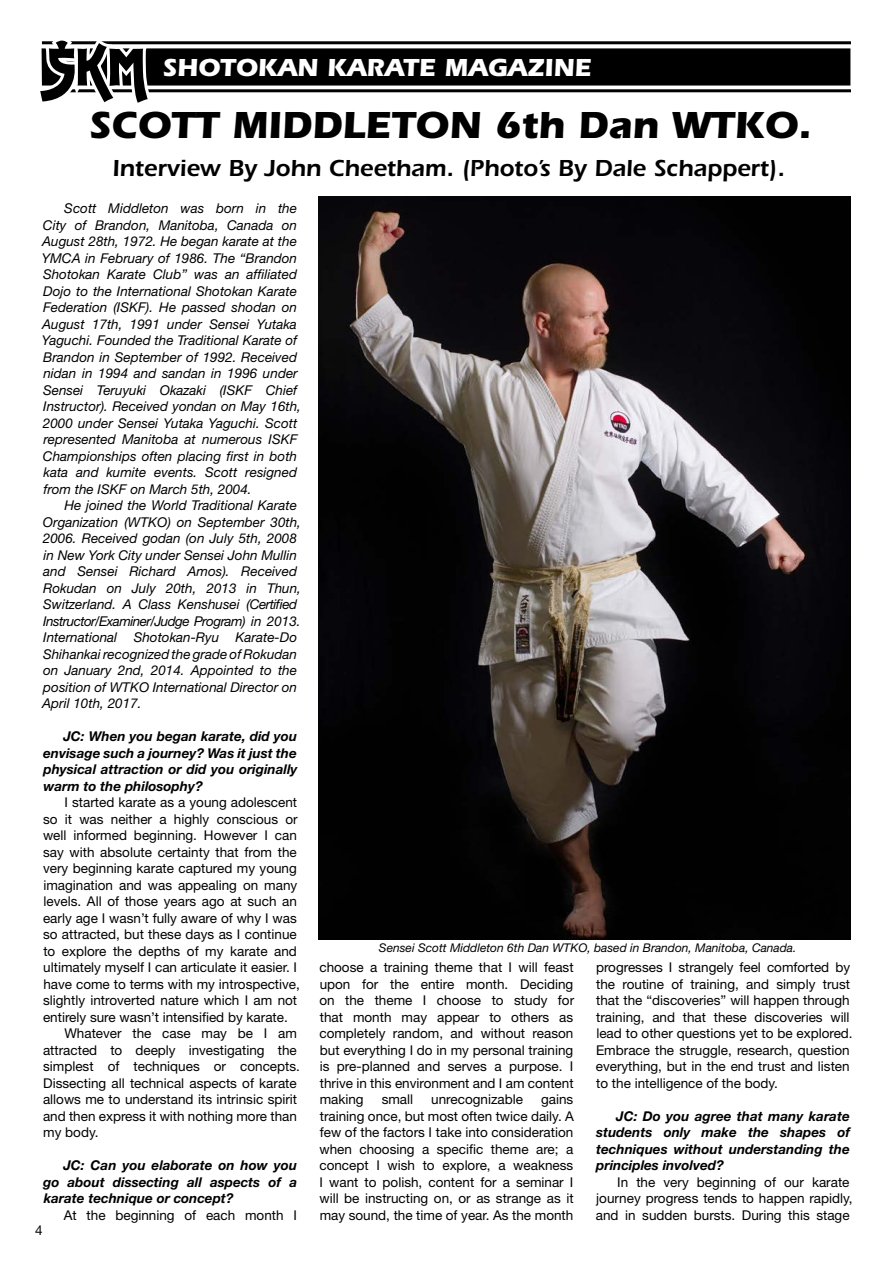
<style>
.page{position:relative;width:893px;height:1263px;background:#fff}
.page>*{position:absolute;margin:0;border:0;box-sizing:border-box;transform-origin:0 0}
.t1{font:700 39px "ITC Eras Std";color:#000}
.t2{font:700 25.5px "ITC Eras Std";color:#fff}
.t3{font:600 24px "ITC Eras Std";color:#000}
.t4{font:13.5px/16.5px "Helvetica Neue LT Std";color:#000;text-align:justify}
.t5{font:italic 13.5px/16.5px "Helvetica Neue LT Std";color:#000}
.t6{font:italic 700 13.5px/16.5px "Helvetica Neue LT Std";color:#000;text-align:justify}
.t7{font:italic 12px "Helvetica Neue LT Std";color:#000}
</style>
<div class="page">
<hr style="left:42px;top:89px;width:808px;height:3px;background:#000">
<hr style="left:42px;top:41px;width:808px;height:3px;background:#000">
<div style="left:42px;top:48px;width:808px;height:38px;background:#000"></div>
<svg style="left:40px;top:40px;width:114px;height:63px"></svg>
<img style="left:319px;top:197px;width:531px;height:742px">
<h2 class="t2" style="left:162px;top:52px;width:431px">SHOTOKAN KARATE MAGAZINE</h2>
<h1 class="t1" style="left:89px;top:102px;width:724px">SCOTT MIDDLETON 6th Dan WTKO.</h1>
<h3 class="t3" style="left:112px;top:154px;width:674px">Interview By John Cheetham. (Photo’s By Dale Schappert).</h3>
<p class="t5" style="left:42px;top:200px;width:261px;text-indent:22px">Scott Middleton was born in the City of Brandon, Manitoba, Canada on August 28th, 1972. He began karate at the YMCA in February of 1986. The “Brandon Shotokan Karate Club” was an affiliated Dojo to the International Shotokan Karate Federation (ISKF). He passed shodan on August 17th, 1991 under Sensei Yutaka Yaguchi. Founded the Traditional Karate of Brandon in September of 1992. Received nidan in 1994 and sandan in 1996 under Sensei Teruyuki Okazaki (ISKF Chief Instructor). Received yondan on May 16th, 2000 under Sensei Yutaka Yaguchi. Scott represented Manitoba at numerous ISKF Championships often placing first in both kata and kumite events. Scott resigned from the ISKF on March 5th, 2004.</p>
<p class="t5" style="left:42px;top:497px;width:260px;text-indent:22px">He joined the World Traditional Karate Organization (WTKO) on September 30th, 2006. Received godan (on July 5th, 2008 in New York City under Sensei John Mullin and Sensei Richard Amos). Received Rokudan on July 20th, 2013 in Thun, Switzerland. A Class Kenshusei (Certified Instructor/Examiner/Judge Program) in 2013.<br>International Shotokan-Ryu Karate-Do Shihankai recognized the grade of Rokudan on January 2nd, 2014. Appointed to the position of WTKO International Director on April 10th, 2017.</p>
<p class="t6" style="left:43px;top:728px;width:256px;text-indent:20px">JC: When you began karate, did you envisage such a journey? Was it just the physical attraction or did you originally warm to the philosophy?</p>
<p class="t4" style="left:64px;top:794px;width:234px">I started karate as a young adolescent</p>
<p class="t4" style="left:43px;top:810px;width:256px">so it was neither a highly conscious or</p>
<p class="t4" style="left:43px;top:827px;width:255px">well informed beginning. However I can</p>
<p class="t4" style="left:43px;top:843px;width:255px">say with absolute certainty that from the</p>
<p class="t4" style="left:43px;top:860px;width:255px">very beginning karate captured my young</p>
<p class="t4" style="left:43px;top:876px;width:255px">imagination and was appealing on many</p>
<p class="t4" style="left:44px;top:893px;width:255px">levels. All of those years ago at such an</p>
<p class="t4" style="left:43px;top:909px;width:255px">early age I wasn’t fully aware of why I was</p>
<p class="t4" style="left:43px;top:926px;width:255px">so attracted, but these days as I continue</p>
<p class="t4" style="left:43px;top:942px;width:255px">to explore the depths of my karate and</p>
<p class="t4" style="left:43px;top:959px;width:255px">ultimately myself I can articulate it easier. I</p>
<p class="t4" style="left:43px;top:975px;width:258px">have come to terms with my introspective,</p>
<p class="t4" style="left:43px;top:992px;width:256px">slightly introverted nature which I am not</p>
<p class="t4" style="left:43px;top:1008px;width:246px">entirely sure wasn’t intensified by karate.</p>
<p class="t4" style="left:64px;top:1025px;width:234px">Whatever the case may be I am</p>
<p class="t4" style="left:43px;top:1041px;width:255px">attracted to deeply investigating the</p>
<p class="t4" style="left:43px;top:1058px;width:258px">simplest of techniques or concepts.</p>
<p class="t4" style="left:43px;top:1074px;width:255px">Dissecting all technical aspects of karate</p>
<p class="t4" style="left:43px;top:1091px;width:256px">allows me to understand its intrinsic spirit</p>
<p class="t4" style="left:43px;top:1107px;width:255px">and then express it with nothing more than</p>
<p class="t4" style="left:43px;top:1124px;width:57px">my body.</p>
<p class="t6" style="left:43px;top:1157px;width:255px;text-indent:20px">JC: Can you elaborate on how you go about dissecting all aspects of a karate technique or concept?</p>
<p class="t4" style="left:64px;top:1206px;width:235px">At the beginning of each month I</p>
<p class="t4" style="left:35px;top:1222px;width:9px">4</p>
<p class="t7" style="left:379px;top:941px;width:419px">Sensei Scott Middleton 6th Dan WTKO, based in Brandon, Manitoba, Canada.</p>
<p class="t4" style="left:319px;top:959px;width:256px">choose a training theme that I will feast upon for the entire month. Deciding on the theme I choose to study for that month may appear to others as completely random, and without reason but everything I do in my personal training is pre-planned and serves a purpose. I thrive in this environment and I am content making</p>
<p class="t4" style="left:319px;top:1091px;width:256px;text-indent:222px">gains training once, but most often twice daily. A few of the factors I take into consideration when choosing a specific theme are; a concept I wish to explore, a weakness I want to polish, content for a seminar I will be instructing on, or as strange as it may sound, the time of year. As the month</p>
<p class="t4" style="left:382px;top:1091px;width:33px">small</p>
<p class="t4" style="left:431px;top:1091px;width:93px">unrecognizable</p>
<p class="t4" style="left:596px;top:959px;width:258px;text-align:left">progresses I strangely feel comforted by the routine of training, and simply trust that the “discoveries” will happen through training, and that these discoveries will lead to other questions yet to be explored.<br>Embrace the struggle, research, question everything, but in the end trust and listen to the intelligence of the body.</p>
<p class="t6" style="left:596px;top:1107px;width:256px;text-indent:20px">JC: Do you agree that many karate students only make the shapes of techniques without understanding the principles involved?</p>
<p class="t4" style="left:596px;top:1173px;width:258px;text-align:left;text-indent:21px">In the very beginning of our karate journey progress tends to happen rapidly, and in sudden bursts. During this stage</p>
</div>
